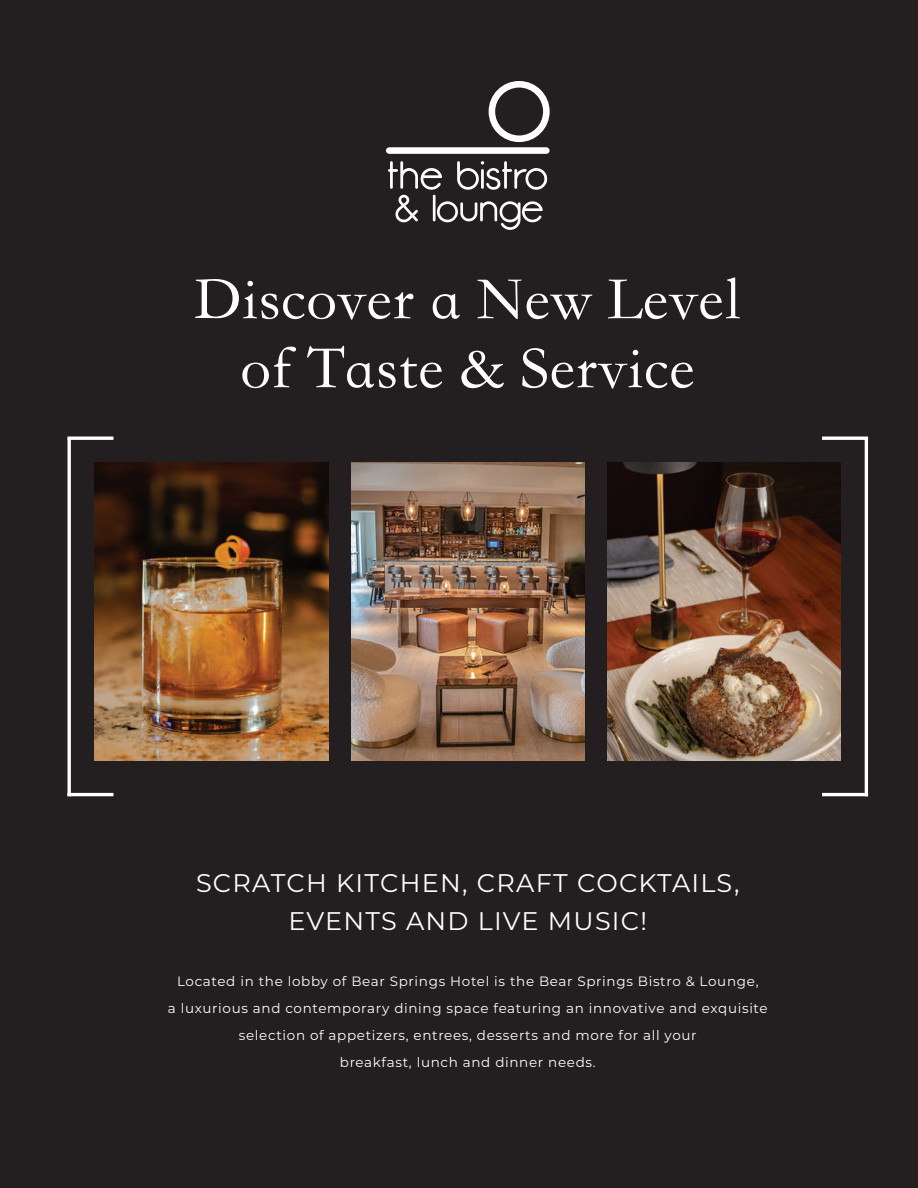
<style>
.page{position:relative;width:918px;height:1188px;background:#231f20}
.page>*{position:absolute;margin:0;border:0;box-sizing:border-box;transform-origin:0 0}
.t1{font:61.5px/69px "ST Songti TC Regular";color:#fff;text-align:center}
.t2{font:25.5px/37.5px "Montserrat";letter-spacing:.05em;color:#fff;text-align:center}
.t3{font:13.5px/27px "Montserrat";letter-spacing:.05em;color:#fff;text-align:center}
</style>
<div class="page">
<hr style="left:822px;top:793px;width:46px;height:3px;background:#fff">
<hr style="left:822px;top:437px;width:46px;height:3px;background:#fff">
<hr style="left:865px;top:438px;width:3px;height:358px;background:#fff">
<hr style="left:68px;top:793px;width:45px;height:3px;background:#fff">
<hr style="left:68px;top:437px;width:45px;height:3px;background:#fff">
<svg style="left:67px;top:438px;width:4px;height:358px"></svg>
<div style="left:389px;top:147px;width:157px;height:7px;background:#fff"></div>
<div style="left:489px;top:81px;width:61px;height:61px;border:7px solid #fff;border-radius:50%"></div>
<svg style="left:388px;top:161px;width:159px;height:69px"></svg>
<img style="left:351px;top:463px;width:233px;height:297px">
<img style="left:607px;top:463px;width:234px;height:297px">
<img style="left:95px;top:463px;width:233px;height:297px">
<h1 class="t1" style="left:194px;top:266px;width:548px">Discover a New Level of Taste &amp; Service</h1>
<h2 class="t2" style="left:196px;top:864px;width:545px">SCRATCH KITCHEN, CRAFT COCKTAILS,<br>EVENTS AND LIVE MUSIC!</h2>
<p class="t3" style="left:168px;top:967px;width:601px">Located in the lobby of Bear Springs Hotel is the Bear Springs Bistro &amp; Lounge,<br>a luxurious and contemporary dining space featuring an innovative and exquisite selection of appetizers, entrees, desserts and more for all your<br>breakfast, lunch and dinner needs.</p>
</div>
